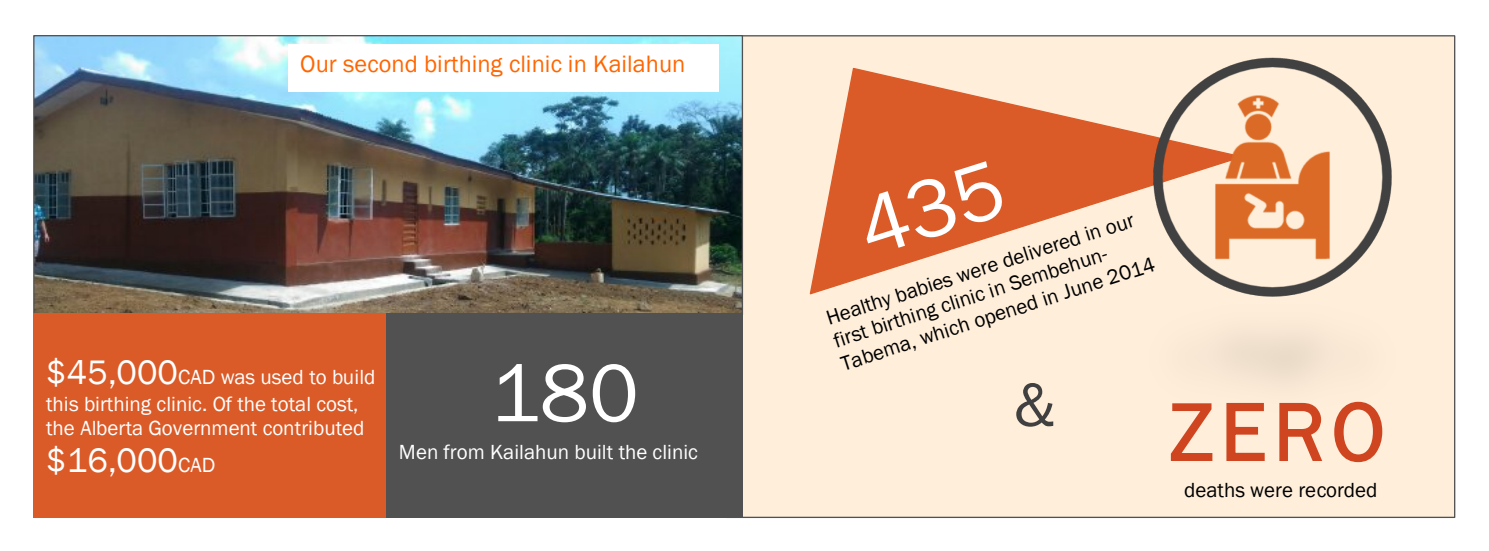
<style>
.page{position:relative;width:1489px;height:551px;background:#fff}
.page>*{position:absolute;margin:0;border:0;box-sizing:border-box;transform-origin:0 0}
.t1{font:84px "Franklin Gothic";color:#cf4520}
.t2{font:84px "Franklin Gothic";color:#fff}
.t3{font:63px "Franklin Gothic";color:#404040}
.t4{font:34.82px "Franklin Gothic";color:#fff}
.t5{font:24.32px "Franklin Gothic";color:#f60}
.t6{font:21px/26.4px "Franklin Gothic";color:#fff}
.t7{font:21px/24.2px "Franklin Gothic";color:#000}
.s1{font-size:34.82px}
.s2{font-size:21px}
</style>
<div class="page">
<div style="left:726px;top:36px;width:728px;height:481px;background:#feeeda"></div>
<svg style="left:809px;top:67px;width:315px;height:228px"></svg>
<div style="left:834px;top:119px;width:240px;height:79px;background:#da5b28"></div>
<img style="left:35px;top:37px;width:706px;height:276px">
<div style="left:288px;top:44px;width:430px;height:47px;background:#fff"></div>
<div style="left:34px;top:313px;width:355px;height:205px;background:#da5b28"></div>
<div style="left:386px;top:313px;width:357px;height:205px;background:#515151"></div>
<img style="left:1124px;top:58px;width:268px;height:323px">
<img style="left:811px;top:198px;width:384px;height:183px">
<img style="left:1124px;top:516px;width:313px;height:2px">
<svg style="left:1170px;top:403px;width:43px;height:58px"></svg>
<svg style="left:1226px;top:402px;width:39px;height:59px"></svg>
<svg style="left:1279px;top:402px;width:44px;height:59px"></svg>
<svg style="left:1334px;top:401px;width:49px;height:62px"></svg>
<div style="left:854px;top:160px;width:152px;height:96px;background:#da5b28"></div>
<p class="t5" style="left:300px;top:49px;width:386px">Our second birthing clinic in Kailahun</p>
<p class="t6" style="left:46px;top:364px;width:330px"><span class="s1">$45,000</span>CAD was used to build this birthing clinic. Of the total cost,</p>
<p class="t6" style="left:46px;top:415px;width:319px">the Alberta Government contributed</p>
<p class="t4" style="left:46px;top:438px;width:170px">$16,000<span class="s2">CAD</span></p>
<p class="t2" style="left:490px;top:341px;width:149px">180</p>
<p class="t6" style="left:399px;top:439px;width:300px">Men from Kailahun built the clinic</p>
<p class="t7" style="left:823px;top:307px;width:330px;rotate:-18deg">Healthy babies were delivered in our first birthing clinic in Sembehun-<br>Tabema, which opened in June 2014</p>
<p class="t3" style="left:1013px;top:365px;width:44px">&amp;</p>
<p class="t1" style="left:1169px;top:380px;width:217px">ZERO</p>
<p class="t7" style="left:1184px;top:478px;width:195px">deaths were recorded</p>
</div>
